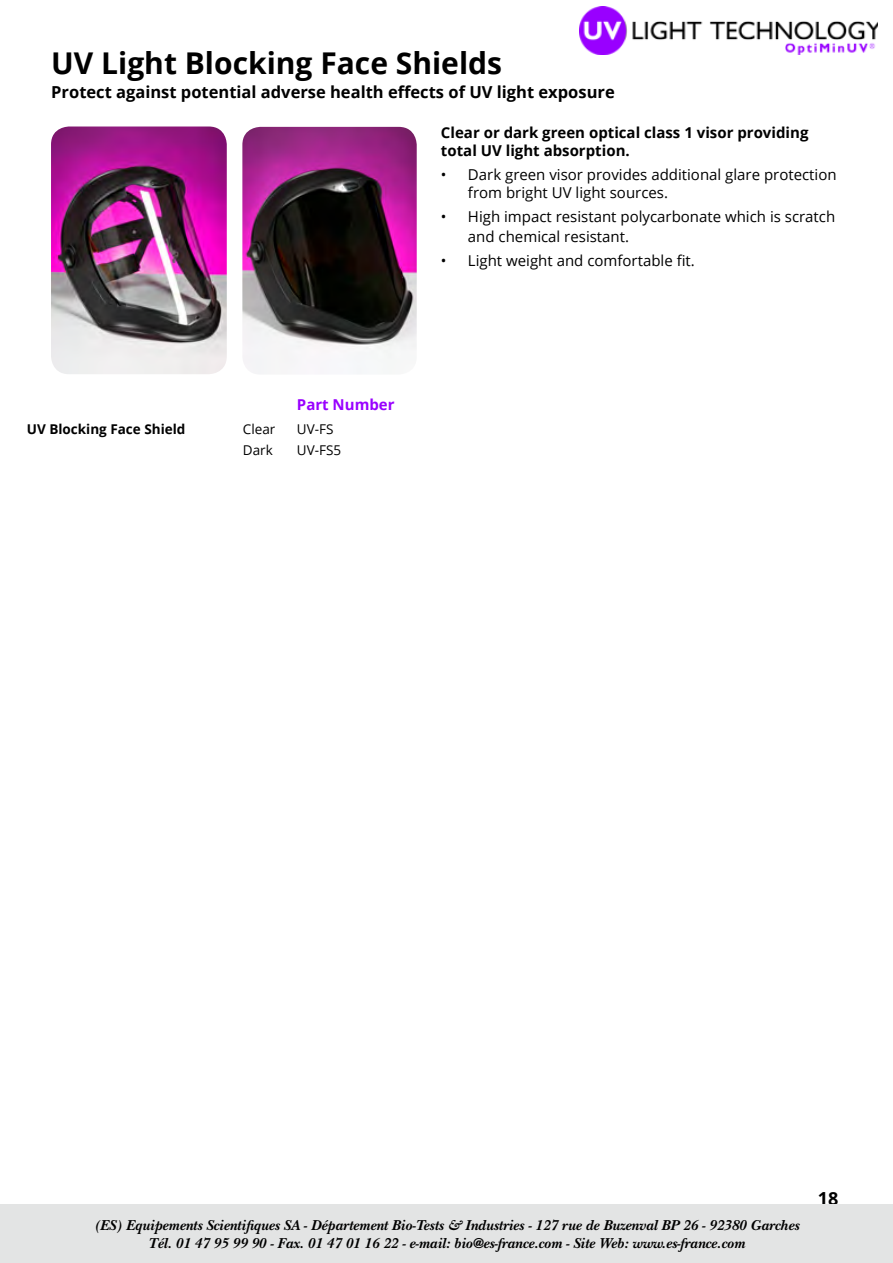
<style>
.page{position:relative;width:893px;height:1263px;background:#fff}
.page>*{position:absolute;margin:0;border:0;box-sizing:border-box;transform-origin:0 0}
.t1{font:700 30px "Open Sans";color:#000}
.t2{font:700 18px "Open Sans";color:#000}
.t3{font:700 16.5px "Open Sans";color:#000}
.t4{font:italic 700 15px/18px "New Baskerville";color:#000;text-align:center}
.t5{font:15px/18px "Open Sans";color:#000}
.t6{font:700 15px/18px "Open Sans";color:#000}
.t7{font:700 15px "Open Sans";color:#90f}
.t8{font:700 13.5px "Open Sans";color:#000}
.t9{font:13.5px "Open Sans";color:#000}
</style>
<div class="page">
<img style="left:580px;top:7px;width:297px;height:48px">
<img style="left:51px;top:126px;width:176px;height:248px">
<img style="left:242px;top:127px;width:175px;height:247px">
<div style="left:0;top:1204px;width:893px;height:59px;background:#e3e4e4"></div>
<h1 class="t1" style="left:51px;top:42px;width:452px">UV Light Blocking Face Shields</h1>
<p class="t3" style="left:51px;top:80px;width:565px">Protect against potential adverse health effects of UV light exposure</p>
<p class="t6" style="left:441px;top:123px;width:369px">Clear or dark green optical class 1 visor providing total UV light absorption.</p>
<p class="t5" style="left:468px;top:165px;width:370px;text-indent:-27px">• Dark green visor provides additional glare protection from bright UV light sources.</p>
<p class="t5" style="left:468px;top:206px;width:369px;line-height:19.5px;text-indent:-27px">• High impact resistant polycarbonate which is scratch and chemical resistant.</p>
<p class="t5" style="left:441px;top:251px;width:255px">• Light weight and comfortable fit.</p>
<p class="t7" style="left:297px;top:394px;width:99px">Part Number</p>
<p class="t8" style="left:27px;top:420px;width:160px">UV Blocking Face Shield</p>
<p class="t9" style="left:243px;top:420px;width:34px">Clear</p>
<p class="t9" style="left:297px;top:420px;width:38px">UV-FS</p>
<p class="t9" style="left:243px;top:441px;width:31px">Dark</p>
<p class="t9" style="left:297px;top:441px;width:46px">UV-FS5</p>
<p class="t4" style="left:94px;top:1216px;width:707px">(ES) Equipements Scientifiques SA - Département Bio-Tests &amp; Industries - 127 rue de Buzenval BP 26 - 92380 Garches<br>Tél. 01 47 95 99 90 - Fax. 01 47 01 16 22 - e-mail: bio@es-france.com - Site Web: www.es-france.com</p>
<p class="t2" style="left:818px;top:1185px;width:22px">18</p>
</div>
